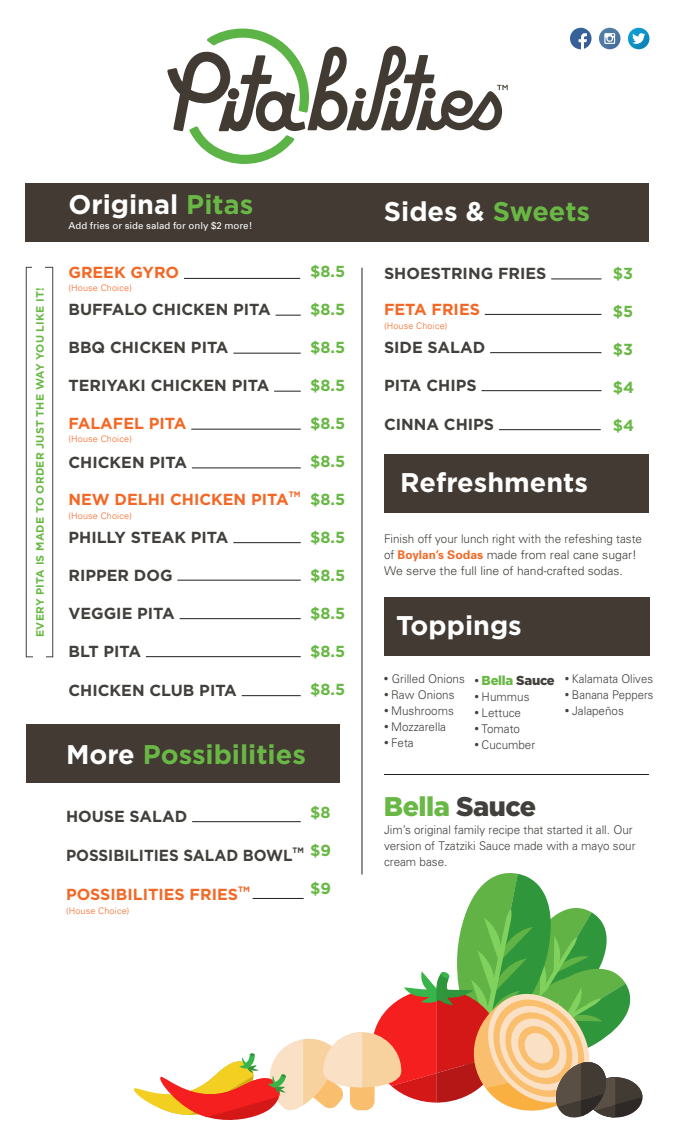
<style>
.page{position:relative;width:675px;height:1143px;background:#fff}
.page>*{position:absolute;margin:0;border:0;box-sizing:border-box;transform-origin:0 0}
.small_headers{font:700 27px "Gotham HTF";color:#fff}
.small_headers-2{font:700 27px "Gotham HTF";color:#69b845}
.small_headers-3{font:900 27px "Gotham HTF";letter-spacing:-.02em;color:#69b845}
.titles{font:700 16px "Gotham HTF";color:#42403c}
.titles-2{font:700 16px "Gotham HTF";color:#69b845}
.titles-3{font:700 16px "Gotham HTF";color:#f36826}
.small_headers-4{font:700 16px "Gotham HTF";color:#42403c}
.body{font:700 16px "Gotham HTF";color:#42403c;scale:.95 1}
.small_headers-5{font:700 16px "Gotham HTF";color:#f36826}
.body-2{font:900 13px "Gotham HTF";letter-spacing:-.02em;color:#69b845}
.body-3{font:300 12px/16px "Univers";color:#42403c}
.small_headers-6{font:300 12px/16px "Univers";color:#42403c}
.body-4{font:300 12px "Univers";color:#42403c;scale:.95 1}
.body-5{font:300 12px "Univers";color:#42403c;scale:.94 1}
.small_headers-7{font:700 10.75px "Gotham HTF";letter-spacing:.02em;color:#69b845}
.small_headers-8{font:9.65px "Univers";color:#fff}
.titles-4{font:300 9px "Univers";letter-spacing:.02em;color:#f36826}
.small_headers-9{font:300 9px "Univers";letter-spacing:.02em;color:#f36826}
.titles-5{font:700 7.85px "Gotham HTF";color:#f36826}
.body-6{font:700 7.85px "Gotham HTF";color:#42403c;scale:.95 1}
.s1{color:#69b845}
.s2{color:#fff}
.s3{font-weight:700;color:#f36826}
.s4{font-size:9.5px}
.s5{font-family:"Univers";font-weight:300;font-size:9.5px;color:#42403c}
.s6{color:#42403c}
</style>
<div class="page">
<div style="left:384px;top:597px;width:266px;height:58px;background:#423a33"></div>
<div style="left:26px;top:183px;width:624px;height:58px;background:#423a33"></div>
<div style="left:384px;top:454px;width:265px;height:59px;background:#423a33"></div>
<hr style="left:551px;top:279px;width:51px;height:1px;background:#231f20">
<hr style="left:485px;top:314px;width:116px;height:1px;background:#231f20">
<hr style="left:490px;top:353px;width:112px;height:1px;background:#231f20">
<hr style="left:482px;top:391px;width:120px;height:1px;background:#231f20">
<hr style="left:499px;top:430px;width:102px;height:1px;background:#231f20">
<svg style="left:570px;top:28px;width:22px;height:21px"></svg>
<svg style="left:599px;top:28px;width:22px;height:21px"></svg>
<svg style="left:628px;top:28px;width:22px;height:21px"></svg>
<div style="left:26px;top:267px;width:27px;height:390px;border:1px solid #42403c"></div>
<div style="left:33px;top:255px;width:12px;height:20px;background:#fff"></div>
<div style="left:33px;top:646px;width:13px;height:18px;background:#fff"></div>
<hr style="left:362px;top:268px;width:1px;height:606px;background:#231f20">
<hr style="left:384px;top:774px;width:265px;height:1px;background:#231f20">
<svg style="left:134px;top:868px;width:508px;height:252px"></svg>
<hr style="left:184px;top:278px;width:116px;height:1px;background:#231f20">
<svg style="left:276px;top:315px;width:25px;height:1px"></svg>
<hr style="left:233px;top:353px;width:68px;height:1px;background:#231f20">
<svg style="left:274px;top:391px;width:27px;height:1px"></svg>
<hr style="left:191px;top:429px;width:110px;height:1px;background:#231f20">
<hr style="left:192px;top:468px;width:109px;height:1px;background:#231f20">
<hr style="left:233px;top:543px;width:68px;height:1px;background:#231f20">
<hr style="left:177px;top:580px;width:124px;height:1px;background:#231f20">
<hr style="left:180px;top:619px;width:121px;height:1px;background:#231f20">
<hr style="left:146px;top:657px;width:155px;height:1px;background:#231f20">
<hr style="left:242px;top:696px;width:59px;height:1px;background:#231f20">
<div style="left:26px;top:724px;width:314px;height:58px;background:#423a33"></div>
<hr style="left:192px;top:822px;width:109px;height:1px;background:#231f20">
<hr style="left:253px;top:898px;width:51px;height:1px;background:#231f20">
<svg style="left:167px;top:29px;width:341px;height:135px"></svg>
<p class="small_headers-7" style="left:34px;top:637px;width:351px;rotate:-90deg">EVERY PITA IS MADE TO ORDER JUST THE WAY YOU LIKE IT!</p>
<p class="small_headers" style="left:68px;top:189px;width:186px">Original <span class="s1">Pitas</span></p>
<p class="small_headers-8" style="left:68px;top:219px;width:185px">Add fries or side salad for only $2 more!</p>
<p class="titles-3" style="left:68px;top:264px;width:112px">GREEK GYRO</p>
<p class="titles-4" style="left:68px;top:283px;width:65px">(House Choice)</p>
<p class="titles" style="left:68px;top:300px;width:204px">BUFFALO CHICKEN PITA</p>
<p class="titles" style="left:68px;top:338px;width:162px">BBQ CHICKEN PITA</p>
<p class="titles" style="left:68px;top:376px;width:202px">TERIYAKI CHICKEN PITA</p>
<p class="titles-3" style="left:68px;top:414px;width:119px">FALAFEL PITA</p>
<p class="titles-4" style="left:68px;top:433px;width:65px">(House Choice)</p>
<p class="titles" style="left:68px;top:453px;width:120px">CHICKEN PITA</p>
<p class="titles-3" style="left:68px;top:490px;width:222px">NEW DELHI CHICKEN PITA</p>
<p class="titles-5" style="left:289px;top:490px;width:13px">TM</p>
<p class="titles-4" style="left:68px;top:510px;width:65px">(House Choice)</p>
<p class="titles" style="left:68px;top:528px;width:162px">PHILLY STEAK PITA</p>
<p class="titles" style="left:68px;top:566px;width:106px">RIPPER DOG</p>
<p class="titles" style="left:68px;top:604px;width:108px">VEGGIE PITA</p>
<p class="titles" style="left:68px;top:642px;width:74px">BLT PITA</p>
<p class="titles" style="left:68px;top:681px;width:170px">CHICKEN CLUB PITA</p>
<p class="titles-2" style="left:310px;top:262px;width:37px">$8.5</p>
<p class="titles-2" style="left:310px;top:300px;width:37px">$8.5</p>
<p class="titles-2" style="left:310px;top:338px;width:37px">$8.5</p>
<p class="titles-2" style="left:310px;top:376px;width:37px">$8.5</p>
<p class="titles-2" style="left:310px;top:414px;width:37px">$8.5</p>
<p class="titles-2" style="left:310px;top:452px;width:37px">$8.5</p>
<p class="titles-2" style="left:310px;top:490px;width:37px">$8.5</p>
<p class="titles-2" style="left:310px;top:528px;width:37px">$8.5</p>
<p class="titles-2" style="left:310px;top:566px;width:37px">$8.5</p>
<p class="titles-2" style="left:310px;top:604px;width:37px">$8.5</p>
<p class="titles-2" style="left:310px;top:642px;width:37px">$8.5</p>
<p class="titles-2" style="left:310px;top:680px;width:37px">$8.5</p>
<p class="small_headers-2" style="left:66px;top:739px;width:241px"><span class="s2">More</span> Possibilities</p>
<p class="titles-2" style="left:310px;top:803px;width:22px">$8</p>
<p class="titles-2" style="left:310px;top:841px;width:22px">$9</p>
<p class="titles-2" style="left:310px;top:879px;width:22px">$9</p>
<p class="titles" style="left:66px;top:807px;width:123px">HOUSE SALAD</p>
<p class="body" style="left:66px;top:846px;width:240px">POSSIBILITIES SALAD BOWL</p>
<p class="body-6" style="left:293px;top:845px;width:13px">TM</p>
<p class="titles-3" style="left:66px;top:886px;width:174px">POSSIBILITIES FRIES</p>
<p class="titles-5" style="left:238px;top:885px;width:13px">TM</p>
<p class="titles-4" style="left:66px;top:906px;width:65px">(House Choice)</p>
<p class="small_headers" style="left:384px;top:196px;width:208px">Sides &amp; <span class="s1">Sweets</span></p>
<p class="small_headers-4" style="left:384px;top:264px;width:164px">SHOESTRING FRIES</p>
<p class="small_headers-5" style="left:384px;top:300px;width:97px">FETA FRIES</p>
<p class="small_headers-9" style="left:384px;top:320px;width:65px">(House Choice)</p>
<p class="small_headers-4" style="left:384px;top:338px;width:103px">SIDE SALAD</p>
<p class="small_headers-4" style="left:384px;top:376px;width:94px">PITA CHIPS</p>
<p class="small_headers-4" style="left:384px;top:415px;width:112px">CINNA CHIPS</p>
<p class="small_headers" style="left:400px;top:467px;width:189px">Refreshments</p>
<p class="titles-2" style="left:613px;top:264px;width:22px">$3</p>
<p class="titles-2" style="left:613px;top:302px;width:22px">$5</p>
<p class="titles-2" style="left:613px;top:340px;width:22px">$3</p>
<p class="titles-2" style="left:613px;top:378px;width:23px">$4</p>
<p class="titles-2" style="left:613px;top:416px;width:23px">$4</p>
<p class="body-3" style="left:384px;top:531px;width:260px">Finish off your lunch right with the refeshing taste of <span class="s3">Boylan’s Sodas</span> made from real cane sugar!<br>We serve the full line of hand-crafted sodas.</p>
<p class="small_headers" style="left:396px;top:610px;width:127px">Toppings</p>
<p class="body-3" style="left:384px;top:671px;width:82px"><span class="s4">•</span> Grilled Onions</p>
<p class="body-3" style="left:384px;top:687px;width:72px"><span class="s4">•</span> Raw Onions</p>
<p class="body-3" style="left:384px;top:703px;width:71px"><span class="s4">•</span> Mushrooms</p>
<p class="body-3" style="left:384px;top:719px;width:64px"><span class="s4">•</span> Mozzarella</p>
<p class="body-3" style="left:384px;top:735px;width:31px"><span class="s4">•</span> Feta</p>
<p class="body-2" style="left:474px;top:673px;width:82px"><span class="s5">•</span> Bella <span class="s6">Sauce</span></p>
<p class="body-3" style="left:474px;top:689px;width:57px"><span class="s4">•</span> Hummus</p>
<p class="body-3" style="left:474px;top:705px;width:48px"><span class="s4">•</span> Lettuce</p>
<p class="body-3" style="left:474px;top:721px;width:47px"><span class="s4">•</span> Tomato</p>
<p class="body-3" style="left:474px;top:737px;width:62px"><span class="s4">•</span> Cucumber</p>
<p class="body-4" style="left:565px;top:672px;width:94px"><span class="s4">•</span> Kalamata Olives</p>
<p class="body-5" style="left:565px;top:688px;width:96px"><span class="s4">•</span> Banana Peppers</p>
<p class="body-3" style="left:565px;top:703px;width:60px"><span class="s4">•</span> Jalapeños</p>
<p class="small_headers-3" style="left:384px;top:790px;width:154px">Bella <span class="s6">Sauce</span></p>
<p class="small_headers-6" style="left:384px;top:821px;width:253px">Jim’s original family recipe that started it all. Our version of Tzatziki Sauce made with a mayo sour cream base.</p>
</div>
